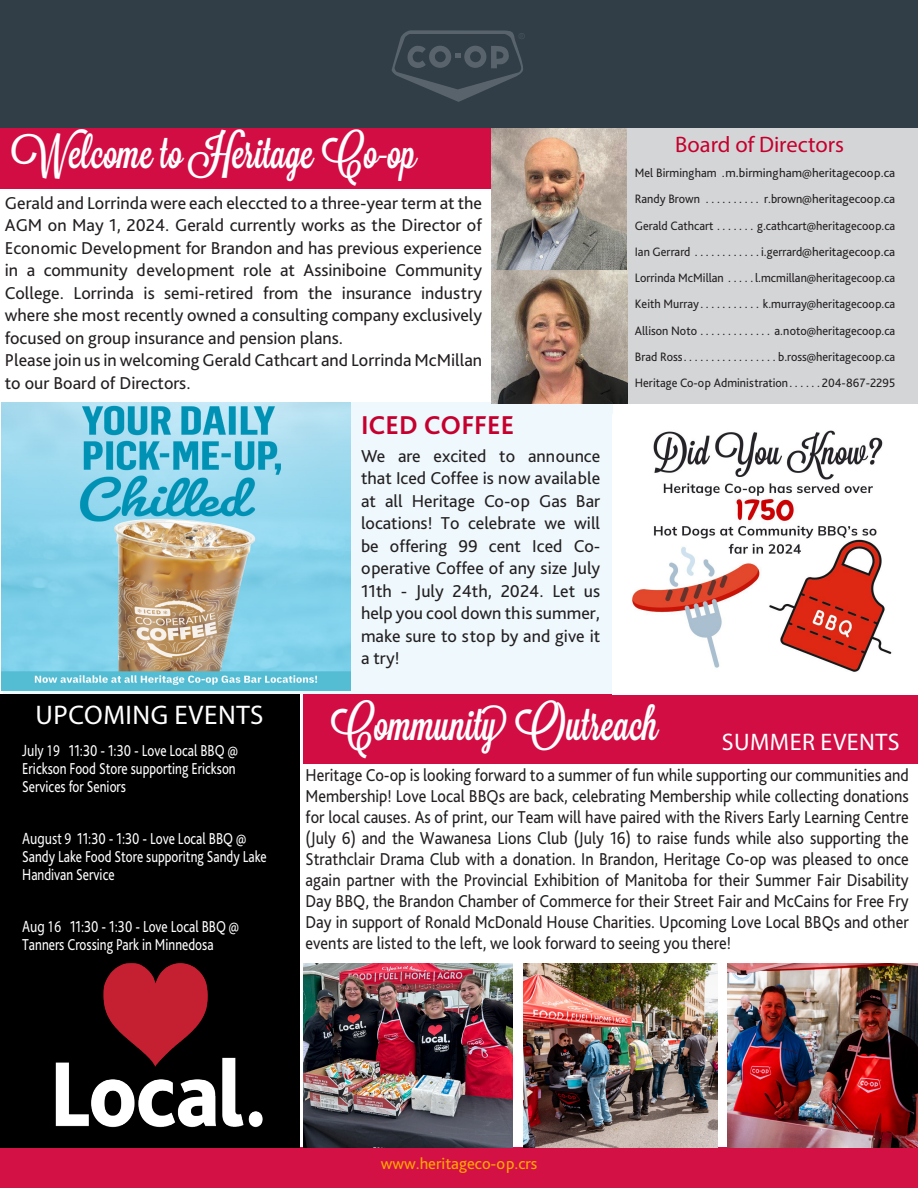
<style>
.page{position:relative;width:918px;height:1188px;background:#fff}
.page>*{position:absolute;margin:0;border:0;box-sizing:border-box;transform-origin:0 0}
.t1{font:45px "Lavanderia Sturdy";color:#fff}
.t2{font:43.5px "Lavanderia Sturdy";color:#fff}
.t3{font:27px "Myriad Pro";letter-spacing:.02em;color:#fff}
.t4{font:700 27px "Bliss Pro";color:#c5002e}
.t5{font:24px "Myriad Pro";letter-spacing:.02em;color:#fff}
.t6{font:22.5px "Myriad Pro";color:#c5002e}
.t7{font:18px/22.5px "Bliss Pro";color:#231f20;text-align:justify}
.t8{font:18px/21px "Bliss Pro";color:#231f20;text-align:justify;scale:.9 1}
.t9{font:16.5px/18px "Bliss Pro";color:#fff;scale:.8 1}
.t10{font:16.5px "Bliss Pro";color:#ffa700}
.t11{font:12.75px "Bliss Pro";color:#231f20;scale:.95 1}
.s1{font-family:"Myriad Pro"}
</style>
<div class="page">
<div style="left:0;top:0;width:918px;height:128px;background:#313e48"></div>
<svg style="left:392px;top:30px;width:131px;height:72px"></svg>
<div style="left:0;top:1148px;width:918px;height:40px;background:#d41145"></div>
<img style="left:523px;top:964px;width:195px;height:184px">
<img style="left:728px;top:964px;width:190px;height:184px">
<img style="left:303px;top:964px;width:209px;height:184px">
<div style="left:303px;top:694px;width:615px;height:70px;background:#d20d44"></div>
<div style="left:0;top:694px;width:299px;height:454px;background:#000"></div>
<img style="left:55px;top:963px;width:208px;height:165px">
<div style="left:0;top:128px;width:620px;height:60px;background:#d20d44"></div>
<div style="left:620px;top:128px;width:298px;height:275px;background:#d4d5d7"></div>
<div style="left:3px;top:403px;width:609px;height:291px;background:#eef8fd"></div>
<img style="left:2px;top:403px;width:349px;height:288px">
<img style="left:491px;top:260px;width:137px;height:143px">
<img style="left:491px;top:128px;width:135px;height:142px">
<img style="left:631px;top:430px;width:261px;height:242px">
<p class="t2" style="left:12px;top:128px;width:406px">Welcome to Heritage Co-op</p>
<p class="t6" style="left:675px;top:131px;width:170px">Board of Directors</p>
<p class="t11" style="left:635px;top:165px;width:276px">Mel Birmingham . m.birmingham@heritagecoop.ca</p>
<p class="t11" style="left:635px;top:191px;width:76px">Randy Brown ...........</p>
<p class="t11" style="left:764px;top:191px;width:140px">r.brown@heritagecoop.ca</p>
<p class="t11" style="left:635px;top:218px;width:88px">Gerald Cathcart........</p>
<p class="t11" style="left:757px;top:218px;width:147px">g.cathcart@heritagecoop.ca</p>
<p class="t11" style="left:635px;top:244px;width:66px">Ian Gerrard ............</p>
<p class="t11" style="left:761px;top:244px;width:143px">i.gerrard@heritagecoop.ca</p>
<p class="t11" style="left:635px;top:270px;width:100px">Lorrinda McMillan.....</p>
<p class="t11" style="left:755px;top:270px;width:149px">l.mcmillan@heritagecoop.ca</p>
<p class="t11" style="left:635px;top:296px;width:72px">Keith Murray............</p>
<p class="t11" style="left:763px;top:296px;width:141px">k.murray@heritagecoop.ca</p>
<p class="t11" style="left:635px;top:323px;width:73px">Allison Noto ..............</p>
<p class="t11" style="left:774px;top:323px;width:129px">a.noto@heritagecoop.ca</p>
<p class="t11" style="left:635px;top:349px;width:55px">Brad Ross..................</p>
<p class="t11" style="left:778px;top:349px;width:125px">b.ross@heritagecoop.ca</p>
<p class="t11" style="left:635px;top:375px;width:166px">Heritage Co-op Administration......</p>
<p class="t11" style="left:822px;top:375px;width:79px">204-867-2295</p>
<p class="t7" style="left:5px;top:191px;width:479px">Gerald and Lorrinda were each eleccted to a three-year term at the AGM on May 1, 2024. Gerald currently works as the Director of Economic Development for Brandon and has previous experience in a community development role at Assiniboine Community College. Lorrinda is semi-retired from the insurance industry where she most recently owned a consulting company exclusively focused on group insurance and pension plans.</p>
<p class="t7" style="left:5px;top:349px;width:479px">Please join us in welcoming Gerald Cathcart and Lorrinda McMillan to our Board of Directors.</p>
<p class="t3" style="left:36px;top:698px;width:229px">UPCOMING EVENTS</p>
<p class="t9" style="left:22px;top:741px;width:271px"><span class="s1">July 19</span> 11:30 - 1:30 - Love Local BBQ @<br>Erickson Food Store supporting Erickson<br>Services for Seniors</p>
<p class="t9" style="left:22px;top:829px;width:307px"><span class="s1">August 9</span> 11:30 - 1:30 - Love Local BBQ @<br>Sandy Lake Food Store supporitng Sandy Lake<br>Handivan Service</p>
<p class="t9" style="left:22px;top:917px;width:273px"><span class="s1">Aug 16</span> 11:30 - 1:30 - Love Local BBQ @<br>Tanners Crossing Park in Minnedosa</p>
<p class="t4" style="left:361px;top:408px;width:155px">ICED COFFEE</p>
<p class="t7" style="left:361px;top:444px;width:241px">We are excited to announce that Iced Coffee is now available at all Heritage Co-op Gas Bar locations! To celebrate we will be offering 99 cent Iced Co&shy;operative Coffee of any size July 11th - July 24th, 2024. Let us help you cool down this summer, make sure to stop by and give it a try!</p>
<p class="t1" style="left:330px;top:698px;width:329px">Community Outreach</p>
<p class="t5" style="left:722px;top:727px;width:179px">SUMMER EVENTS</p>
<p class="t8" style="left:306px;top:764px;width:672px">Heritage Co-op is looking forward to a summer of fun while supporting our communities and Membership! Love Local BBQs are back, celebrating Membership while collecting donations for local causes. As of print, our Team will have paired with the Rivers Early Learning Centre (July 6) and the Wawanesa Lions Club (July 16) to raise funds while also supporting the Strathclair Drama Club with a donation. In Brandon, Heritage Co-op was pleased to once again partner with the Provincial Exhibition of Manitoba for their Summer Fair Disability Day BBQ, the Brandon Chamber of Commerce for their Street Fair and McCains for Free Fry Day in support of Ronald McDonald House Charities. Upcoming Love Local BBQs and other events are listed to the left, we look forward to seeing you there!</p>
<p class="t10" style="left:381px;top:1153px;width:158px">www.heritageco-op.crs</p>
</div>
